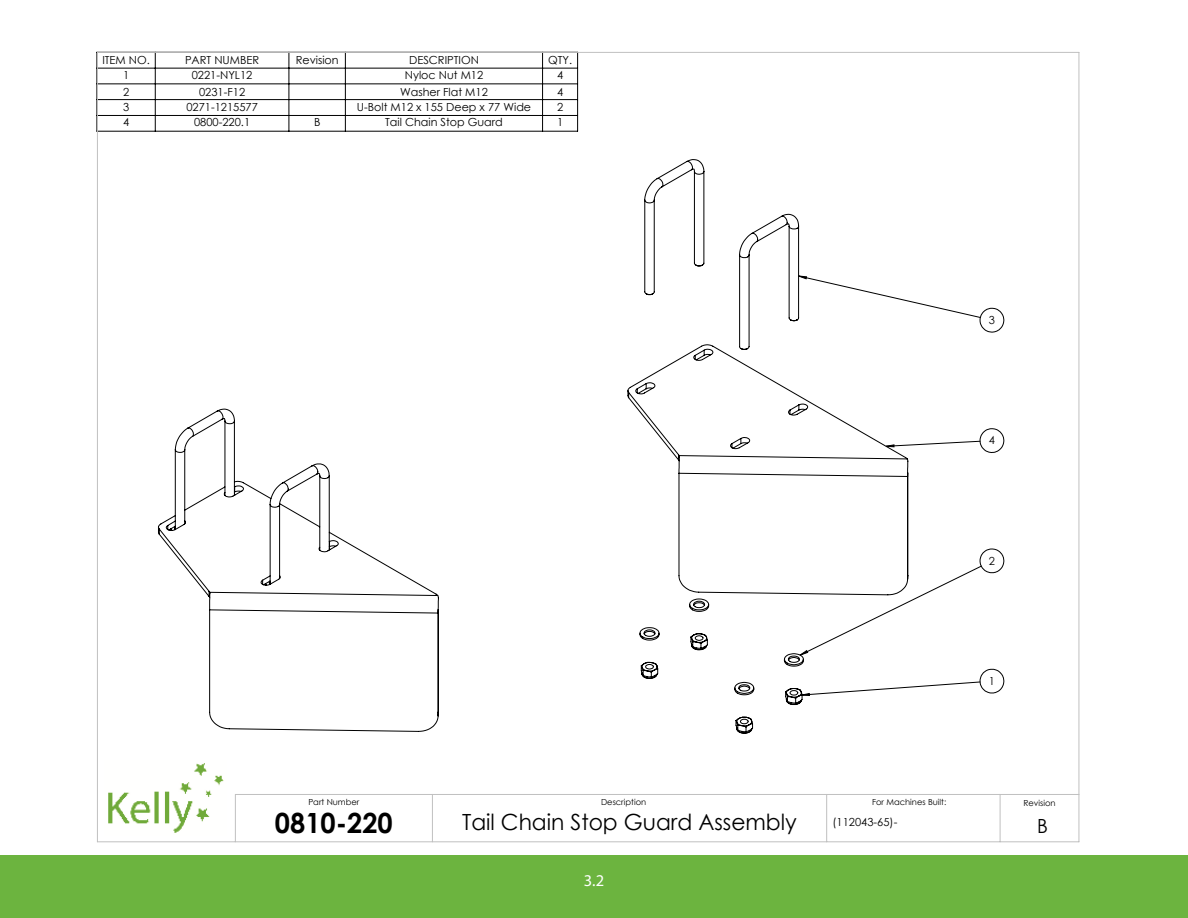
<style>
.page{position:relative;width:1188px;height:918px;background:#fff}
.page>*{position:absolute;margin:0;border:0;box-sizing:border-box;transform-origin:0 0}
.t1{font:700 27.9px "Century Gothic";color:#000}
.t2{font:22.35px "Century Gothic";color:#000}
.t3{font:19.5px "Century Gothic";color:#000}
.kelle_dot_points{font:16.5px "Myriad Pro";color:#fff}
.t4{font:11.1px "Century Gothic";color:#000}
.t5{font:8.4px "Century Gothic";color:#000}
</style>
<div class="page">
<div style="left:0;top:856px;width:1188px;height:62px;background:#6cb43f"></div>
<img style="left:108px;top:763px;width:116px;height:70px">
<svg style="left:982px;top:307px;width:23px;height:387px"></svg>
<hr style="left:97px;top:131px;width:481px;height:1px;background:#000">
<hr style="left:577px;top:52px;width:1px;height:79px;background:#000">
<svg style="left:155px;top:53px;width:1px;height:15px"></svg>
<svg style="left:289px;top:53px;width:1px;height:15px"></svg>
<svg style="left:345px;top:53px;width:1px;height:15px"></svg>
<svg style="left:542px;top:53px;width:1px;height:15px"></svg>
<hr style="left:155px;top:68px;width:1px;height:63px;background:#000">
<hr style="left:289px;top:68px;width:1px;height:63px;background:#000">
<hr style="left:345px;top:68px;width:1px;height:63px;background:#000">
<hr style="left:542px;top:68px;width:1px;height:63px;background:#000">
<hr style="left:97px;top:84px;width:481px;height:1px;background:#000">
<hr style="left:97px;top:99px;width:481px;height:1px;background:#000">
<hr style="left:97px;top:115px;width:481px;height:1px;background:#000">
<hr style="left:97px;top:68px;width:481px;height:1px;background:#000">
<svg style="left:909px;top:300px;width:73px;height:389px"></svg>
<hr style="left:97px;top:52px;width:1px;height:790px;background:#c0c0c0">
<hr style="left:76px;top:40px;width:1036px;height:1px;background:#c0c0c0">
<hr style="left:76px;top:40px;width:1px;height:814px;background:#c0c0c0">
<hr style="left:76px;top:873px;width:1036px;height:1px;background:#c0c0c0">
<hr style="left:1138px;top:40px;width:1px;height:814px;background:#c0c0c0">
<hr style="left:97px;top:841px;width:982px;height:1px;background:#c0c0c0">
<hr style="left:1079px;top:52px;width:1px;height:790px;background:#c0c0c0">
<hr style="left:97px;top:52px;width:982px;height:1px;background:#c0c0c0">
<hr style="left:235px;top:794px;width:844px;height:1px;background:#c0c0c0">
<hr style="left:1000px;top:794px;width:1px;height:48px;background:#c0c0c0">
<hr style="left:826px;top:794px;width:1px;height:48px;background:#c0c0c0">
<hr style="left:432px;top:794px;width:1px;height:48px;background:#c0c0c0">
<hr style="left:235px;top:794px;width:1px;height:48px;background:#c0c0c0">
<svg style="left:627px;top:159px;width:282px;height:575px"></svg>
<svg style="left:158px;top:408px;width:281px;height:324px"></svg>
<p class="t4" style="left:102px;top:53px;width:49px">ITEM NO.</p>
<p class="t4" style="left:185px;top:53px;width:76px">PART NUMBER</p>
<p class="t4" style="left:296px;top:53px;width:44px">Revision</p>
<p class="t4" style="left:409px;top:53px;width:71px">DESCRIPTION</p>
<p class="t4" style="left:548px;top:53px;width:26px">QTY.</p>
<p class="t4" style="left:123px;top:67px;width:8px">1</p>
<p class="t4" style="left:192px;top:67px;width:62px">0221-NYL12</p>
<p class="t4" style="left:405px;top:67px;width:80px">Nyloc Nut M12</p>
<p class="t4" style="left:557px;top:67px;width:8px">4</p>
<p class="t4" style="left:123px;top:84px;width:8px">2</p>
<p class="t4" style="left:199px;top:84px;width:48px">0231-F12</p>
<p class="t4" style="left:400px;top:84px;width:89px">Washer Flat M12</p>
<p class="t4" style="left:557px;top:84px;width:8px">4</p>
<p class="t4" style="left:123px;top:99px;width:8px">3</p>
<p class="t4" style="left:186px;top:99px;width:73px">0271-1215577</p>
<p class="t4" style="left:357px;top:99px;width:176px">U-Bolt M12 x 155 Deep x 77 Wide</p>
<p class="t4" style="left:557px;top:99px;width:8px">2</p>
<p class="t4" style="left:123px;top:115px;width:8px">4</p>
<p class="t4" style="left:194px;top:115px;width:58px">0800-220.1</p>
<p class="t4" style="left:314px;top:115px;width:8px">B</p>
<p class="t4" style="left:385px;top:115px;width:119px">Tail Chain Stop Guard</p>
<p class="t4" style="left:557px;top:115px;width:8px">1</p>
<p class="t4" style="left:989px;top:312px;width:8px">3</p>
<p class="t4" style="left:989px;top:433px;width:8px">4</p>
<p class="t4" style="left:989px;top:553px;width:8px">2</p>
<p class="t4" style="left:989px;top:673px;width:8px">1</p>
<p class="t5" style="left:308px;top:796px;width:52px">Part Number</p>
<p class="t5" style="left:601px;top:796px;width:47px">Description</p>
<p class="t5" style="left:1023px;top:797px;width:34px">Revision</p>
<p class="t4" style="left:833px;top:815px;width:66px">(112043-65)-</p>
<p class="t5" style="left:872px;top:796px;width:76px">For Machines Built:</p>
<p class="t1" style="left:275px;top:802px;width:119px">0810-220</p>
<p class="t2" style="left:462px;top:806px;width:336px">Tail Chain Stop Guard Assembly</p>
<p class="t3" style="left:1037px;top:812px;width:12px">B</p>
<p class="kelle_dot_points" style="left:584px;top:872px;width:22px">3.2</p>
</div>
